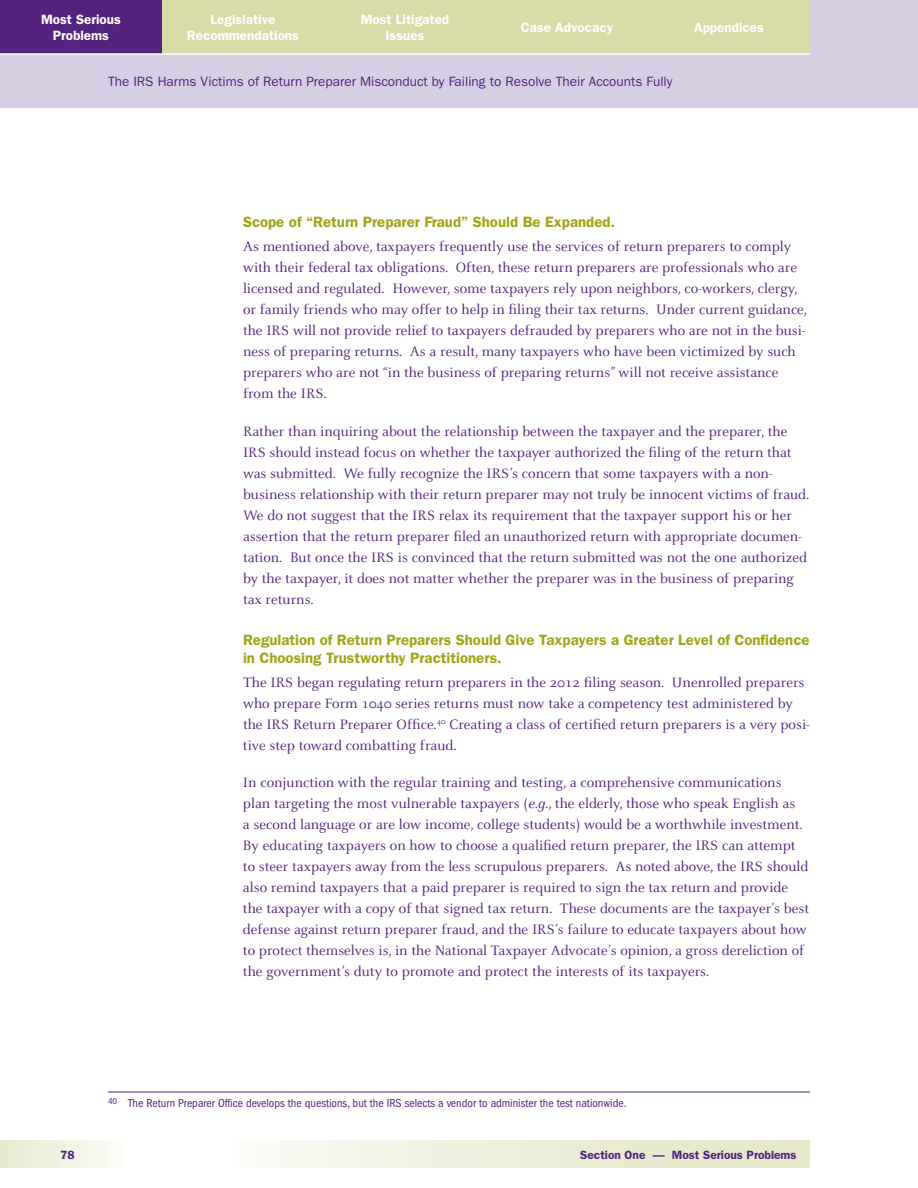
<style>
.page{position:relative;width:918px;height:1188px;background:#fff}
.page>*{position:absolute;margin:0;border:0;box-sizing:border-box;transform-origin:0 0}
.Body_Text{font:15px/21px "Celeste";color:#53237f}
.Subhead_2{font:600 15px/18px "Franklin Gothic";color:#9fa616}
.t1{font:600 13.5px/16.5px "Franklin Gothic";color:#fff;text-align:center}
.t2{font:13.5px "Franklin Gothic";color:#53237f}
.IGNORE_Footnote{font:condensed 12px "Franklin Gothic";color:#53237f}
.t3{font:600 12px "Franklin Gothic";color:#53237f}
.s1{font-style:italic}
</style>
<div class="page">
<div style="left:0;top:0;width:918px;height:108px;background:#d6cfe4"></div>
<svg style="left:271px;top:1141px;width:539px;height:27px;background:#edeed9"></svg>
<div style="left:0;top:1141px;width:148px;height:27px;background:linear-gradient(to right,#e7e9cc,#fff)"></div>
<div style="left:0;top:0;width:162px;height:54px;background:#53237f"></div>
<div style="left:162px;top:0;width:162px;height:54px;background:#d9dba8"></div>
<div style="left:324px;top:0;width:162px;height:54px;background:#d9dba8"></div>
<div style="left:648px;top:0;width:162px;height:54px;background:#d9dba8"></div>
<div style="left:486px;top:0;width:162px;height:54px;background:#d9dba8"></div>
<hr style="left:0;top:53px;width:810px;height:2px;background:#fff">
<hr style="left:108px;top:1092px;width:702px;height:1px;background:#53237f">
<p class="t1" style="left:187px;top:11px;width:114px">Legislative<br>Recommendations</p>
<p class="t1" style="left:41px;top:11px;width:81px">Most Serious<br>Problems</p>
<p class="t1" style="left:361px;top:11px;width:90px">Most Litigated<br>Issues</p>
<p class="t1" style="left:521px;top:19px;width:94px">Case Advocacy</p>
<p class="t1" style="left:694px;top:19px;width:71px">Appendices</p>
<p class="t2" style="left:108px;top:74px;width:566px">The IRS Harms Victims of Return Preparer Misconduct by Failing to Resolve Their Accounts Fully</p>
<p class="Subhead_2" style="left:243px;top:213px;width:374px">Scope of “Return Preparer Fraud” Should Be Expanded.</p>
<p class="Body_Text" style="left:243px;top:237px;width:566px">As mentioned above, taxpayers frequently use the services of return preparers to comply with their federal tax obligations. Often, these return preparers are professionals who are licensed and regulated. However, some taxpayers rely upon neighbors, co-workers, clergy, or family friends who may offer to help in filing their tax returns. Under current guidance, the IRS will not provide relief to taxpayers defrauded by preparers who are not in the busi&shy;ness of preparing returns. As a result, many taxpayers who have been victimized by such preparers who are not “in the business of preparing returns” will not receive assistance from the IRS.</p>
<p class="Body_Text" style="left:243px;top:421px;width:568px">Rather than inquiring about the relationship between the taxpayer and the preparer, the IRS should instead focus on whether the taxpayer authorized the filing of the return that was submitted. We fully recognize the IRS’s concern that some taxpayers with a non&shy;business relationship with their return preparer may not truly be innocent victims of fraud.<br>We do not suggest that the IRS relax its requirement that the taxpayer support his or her assertion that the return preparer filed an unauthorized return with appropriate documen&shy;tation. But once the IRS is convinced that the return submitted was not the one authorized by the taxpayer, it does not matter whether the preparer was in the business of preparing tax returns.</p>
<p class="Subhead_2" style="left:243px;top:631px;width:568px">Regulation of Return Preparers Should Give Taxpayers a Greater Level of Confidence in Choosing Trustworthy Practitioners.</p>
<p class="Body_Text" style="left:243px;top:672px;width:568px">The IRS began regulating return preparers in the 2012 filing season. Unenrolled preparers who prepare Form 1040 series returns must now take a competency test administered by the IRS Return Preparer Office.<sup>40</sup> Creating a class of certified return preparers is a very posi&shy;tive step toward combatting fraud.</p>
<p class="Body_Text" style="left:243px;top:772px;width:568px">In conjunction with the regular training and testing, a comprehensive communications plan targeting the most vulnerable taxpayers (<span class="s1">e.g</span>., the elderly, those who speak English as<br>a second language or are low income, college students) would be a worthwhile investment.<br>By educating taxpayers on how to choose a qualified return preparer, the IRS can attempt to steer taxpayers away from the less scrupulous preparers. As noted above, the IRS should also remind taxpayers that a paid preparer is required to sign the tax return and provide the taxpayer with a copy of that signed tax return. These documents are the taxpayer’s best defense against return preparer fraud, and the IRS’s failure to educate taxpayers about how to protect themselves is, in the National Taxpayer Advocate’s opinion, a gross dereliction of the government’s duty to promote and protect the interests of its taxpayers.</p>
<p class="IGNORE_Footnote" style="left:108px;top:1096px;width:520px"><sup>40</sup> The Return Preparer Office develops the questions, but the IRS selects a vendor to administer the test nationwide.</p>
<p class="t3" style="left:60px;top:1148px;width:16px">78</p>
<p class="t3" style="left:580px;top:1148px;width:218px">Section One — Most Serious Problems</p>
</div>
